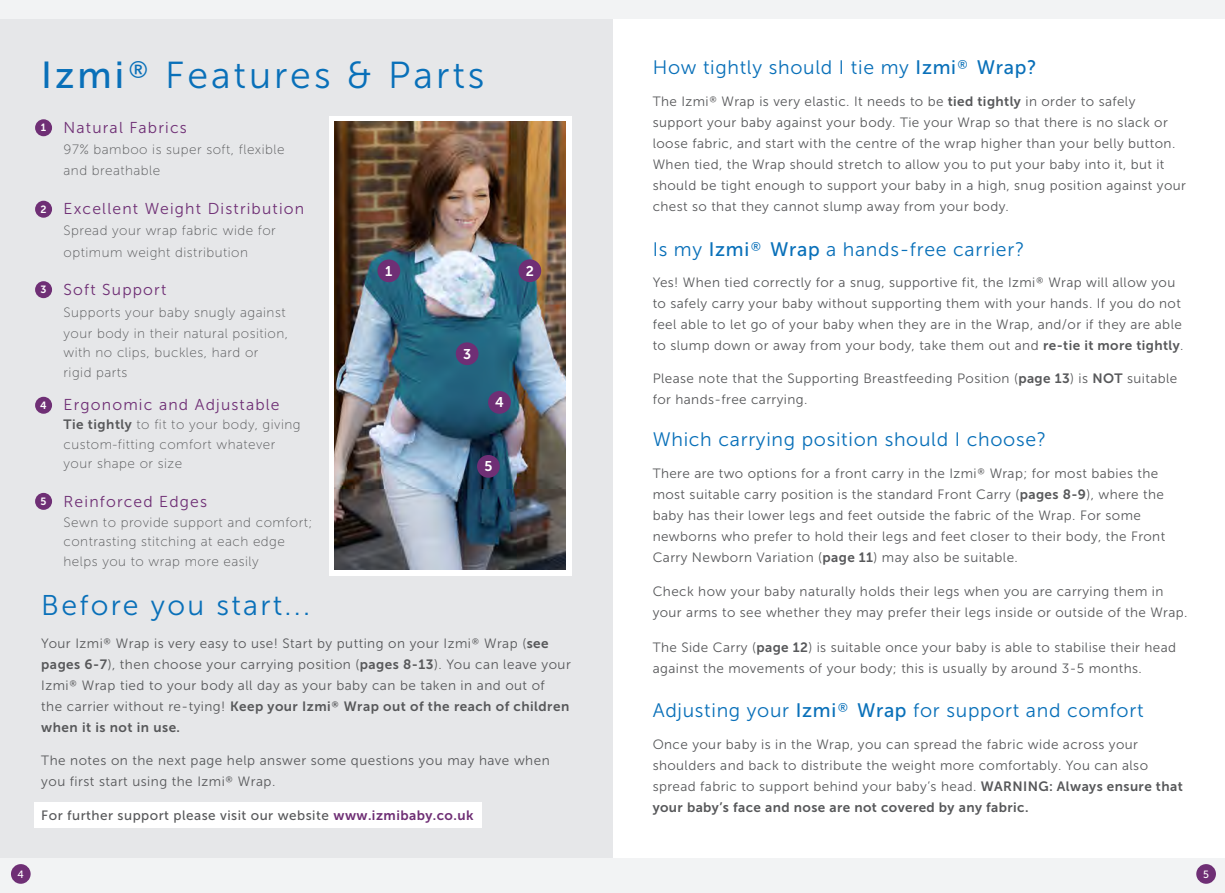
<style>
.page{position:relative;width:1225px;height:893px;background:#fff}
.page>*{position:absolute;margin:0;border:0;box-sizing:border-box;transform-origin:0 0}
.t1{font:37.5px "Museo Sans 300";letter-spacing:.08em;color:#0970b9}
.t2{font:28.5px "Museo Sans 300";letter-spacing:.08em;color:#0970b9}
.t3{font:19.5px "Museo Sans 300";letter-spacing:.035em;color:#0970b9}
.t4{font:15.75px "Museo Sans 300";letter-spacing:.075em;color:#6f2f75}
.t5{font:14.1px "Museo Sans 700";color:#fff}
.t6{font:13.5px/21px "Museo Sans 300";letter-spacing:.03em;color:#57585a}
.t7{font:13.5px/19.5px "Museo Sans 100";letter-spacing:.035em;color:#57585a}
.t8{font:13.5px/21px "Museo Sans 700";letter-spacing:.035em;color:#57585a}
.t9{font:13.5px "Museo Sans 500";letter-spacing:.035em;color:#57585a}
.t10{font:10.5px "Museo Sans 700";color:#fff}
.t11{font:10.5px "Museo Sans 500";color:#fff}
.s1{font-family:"Museo Sans 500"}
.s2{font-family:"Avenir Next LT Pro"}
.s3{font-family:"Museo Sans 700"}
.s4{font-family:"Museo Sans 300"}
.s5{font-family:"Avenir Next W1 G";font-weight:500}
.s6{font-family:"Museo Sans 700";color:#6f2f75}
</style>
<div class="page">
<div style="left:0;top:0;width:612px;height:893px;background:#e6e7e9"></div>
<div style="left:34px;top:802px;width:448px;height:26px;background:#fff"></div>
<div style="left:328px;top:116px;width:243px;height:459px;background:#fff"></div>
<img style="left:334px;top:122px;width:232px;height:448px">
<div style="left:0;top:858px;width:1225px;height:35px;background:#f2f3f4"></div>
<div style="left:35px;top:119px;width:17px;height:17px;background:#6f2f75;border-radius:50%"></div>
<div style="left:35px;top:201px;width:17px;height:17px;background:#6f2f75;border-radius:50%"></div>
<div style="left:35px;top:281px;width:17px;height:17px;background:#6f2f75;border-radius:50%"></div>
<div style="left:35px;top:397px;width:17px;height:17px;background:#6f2f75;border-radius:50%"></div>
<div style="left:35px;top:493px;width:17px;height:17px;background:#6f2f75;border-radius:50%"></div>
<div style="left:0;top:0;width:1225px;height:18px;background:#f2f3f4"></div>
<div style="left:377px;top:259px;width:23px;height:23px;background:#6f2f75;border-radius:50%"></div>
<div style="left:518px;top:259px;width:23px;height:23px;background:#6f2f75;border-radius:50%"></div>
<div style="left:477px;top:455px;width:23px;height:23px;background:#6f2f75;border-radius:50%"></div>
<div style="left:456px;top:342px;width:22px;height:23px;background:#6f2f75;border-radius:50%"></div>
<div style="left:488px;top:391px;width:23px;height:23px;background:#6f2f75;border-radius:50%"></div>
<div style="left:11px;top:864px;width:20px;height:20px;background:#6f2f75;border-radius:50%"></div>
<div style="left:1196px;top:864px;width:20px;height:20px;background:#6f2f75;border-radius:50%"></div>
<h1 class="t1" style="left:41px;top:55px;width:445px"><span class="s1">Izmi</span><span class="s2">®</span> Features &amp; Parts</h1>
<p class="t10" style="left:41px;top:122px;width:7px">1</p>
<p class="t10" style="left:41px;top:203px;width:8px">2</p>
<p class="t10" style="left:41px;top:284px;width:8px">3</p>
<p class="t10" style="left:40px;top:399px;width:8px">4</p>
<p class="t10" style="left:41px;top:496px;width:7px">5</p>
<p class="t4" style="left:64px;top:120px;width:125px">Natural Fabrics</p>
<p class="t7" style="left:64px;top:139px;width:222px;line-height:21px">97% bamboo is super soft, flexible and breathable</p>
<p class="t4" style="left:64px;top:201px;width:242px">Excellent Weight Distribution</p>
<p class="t7" style="left:64px;top:220px;width:214px;line-height:21px">Spread your wrap fabric wide for optimum weight distribution</p>
<p class="t4" style="left:64px;top:282px;width:104px">Soft Support</p>
<p class="t7" style="left:64px;top:301px;width:226px;line-height:21px">Supports your baby snugly against your body in their natural position,</p>
<p class="t7" style="left:64px;top:343px;width:196px">with no clips, buckles, hard or rigid parts</p>
<p class="t4" style="left:64px;top:396px;width:218px">Ergonomic and Adjustable</p>
<p class="t7" style="left:64px;top:415px;width:238px"><span class="s3">Tie tightly</span> to fit to your body, giving custom-fitting comfort whatever your shape or size</p>
<p class="t4" style="left:64px;top:493px;width:145px">Reinforced Edges</p>
<p class="t7" style="left:64px;top:512px;width:250px">Sewn to provide support and comfort; contrasting stitching at each edge helps you to wrap more easily</p>
<h2 class="t2" style="left:41px;top:590px;width:270px">Before you start...</h2>
<p class="t5" style="left:385px;top:263px;width:9px">1</p>
<p class="t5" style="left:526px;top:263px;width:10px">2</p>
<p class="t5" style="left:463px;top:346px;width:10px">3</p>
<p class="t5" style="left:495px;top:395px;width:10px">4</p>
<p class="t5" style="left:484px;top:459px;width:9px">5</p>
<p class="t6" style="left:41px;top:633px;width:531px">Your Izmi<span class="s2">®</span> Wrap is very easy to use! Start by putting on your Izmi<span class="s2">®</span> Wrap (<span class="s3">see pages 6-7</span>), then choose your carrying position (<span class="s3">pages 8-13</span>). You can leave your<br>Izmi<span class="s2">®</span> Wrap tied to your body all day as your baby can be taken in and out of</p>
<p class="t8" style="left:41px;top:696px;width:529px"><span class="s4">the carrier without re-tying!</span> Keep your Izmi<span class="s5">®</span> Wrap out of the reach of children when it is not in use.</p>
<p class="t6" style="left:41px;top:750px;width:510px">The notes on the next page help answer some questions you may have when you first start using the Izmi<span class="s2">®</span> Wrap.</p>
<p class="t9" style="left:41px;top:808px;width:434px">For further support please visit our website <span class="s6">www.izmibaby.co.uk</span></p>
<h3 class="t3" style="left:652px;top:57px;width:385px">How tightly should I tie my <span class="s1">Izmi</span><span class="s2">®</span> <span class="s1">Wrap?</span></h3>
<p class="t6" style="left:652px;top:91px;width:535px">The Izmi<span class="s2">®</span> Wrap is very elastic. It needs to be <span class="s3">tied tightly</span> in order to safely support your baby against your body. Tie your Wrap so that there is no slack or loose fabric, and start with the centre of the wrap higher than your belly button.<br>When tied, the Wrap should stretch to allow you to put your baby into it, but it should be tight enough to support your baby in a high, snug position against your chest so that they cannot slump away from your body.</p>
<h3 class="t3" style="left:652px;top:238px;width:373px">Is my <span class="s1">Izmi</span><span class="s2">®</span> <span class="s1">Wrap</span> a hands-free carrier?</h3>
<p class="t6" style="left:652px;top:272px;width:532px">Yes! When tied correctly for a snug, supportive fit, the Izmi<span class="s2">®</span> Wrap will allow you to safely carry your baby without supporting them with your hands. If you do not feel able to let go of your baby when they are in the Wrap, and/or if they are able to slump down or away from your body, take them out and <span class="s3">re-tie it more tightly</span>.</p>
<p class="t6" style="left:652px;top:368px;width:526px">Please note that the Supporting Breastfeeding Position (<span class="s3">page 13</span>) is <span class="s3">NOT</span> suitable for hands-free carrying.</p>
<h3 class="t3" style="left:652px;top:429px;width:395px">Which carrying position should I choose?</h3>
<p class="t6" style="left:652px;top:463px;width:514px">There are two options for a front carry in the Izmi<span class="s2">®</span> Wrap; for most babies the most suitable carry position is the standard Front Carry (<span class="s3">pages 8-9</span>), where the baby has their lower legs and feet outside the fabric of the Wrap. For some newborns who prefer to hold their legs and feet closer to their body, the Front Carry Newborn Variation (<span class="s3">page 11</span>) may also be suitable.</p>
<p class="t6" style="left:652px;top:581px;width:536px">Check how your baby naturally holds their legs when you are carrying them in your arms to see whether they may prefer their legs inside or outside of the Wrap.</p>
<p class="t6" style="left:652px;top:637px;width:525px">The Side Carry (<span class="s3">page 12</span>) is suitable once your baby is able to stabilise their head against the movements of your body; this is usually by around 3-5 months.</p>
<h3 class="t3" style="left:652px;top:700px;width:492px">Adjusting your <span class="s1">Izmi</span><span class="s2">®</span> <span class="s1">Wrap</span> for support and comfort</h3>
<p class="t6" style="left:652px;top:734px;width:531px">Once your baby is in the Wrap, you can spread the fabric wide across your shoulders and back to distribute the weight more comfortably. You can also spread fabric to support behind your baby’s head. <span class="s3">WARNING: Always ensure that</span></p>
<p class="t8" style="left:652px;top:797px;width:377px">your baby’s face and nose are not covered by any fabric.</p>
<p class="t11" style="left:18px;top:868px;width:8px">4</p>
<p class="t11" style="left:1203px;top:868px;width:7px">5</p>
</div>
